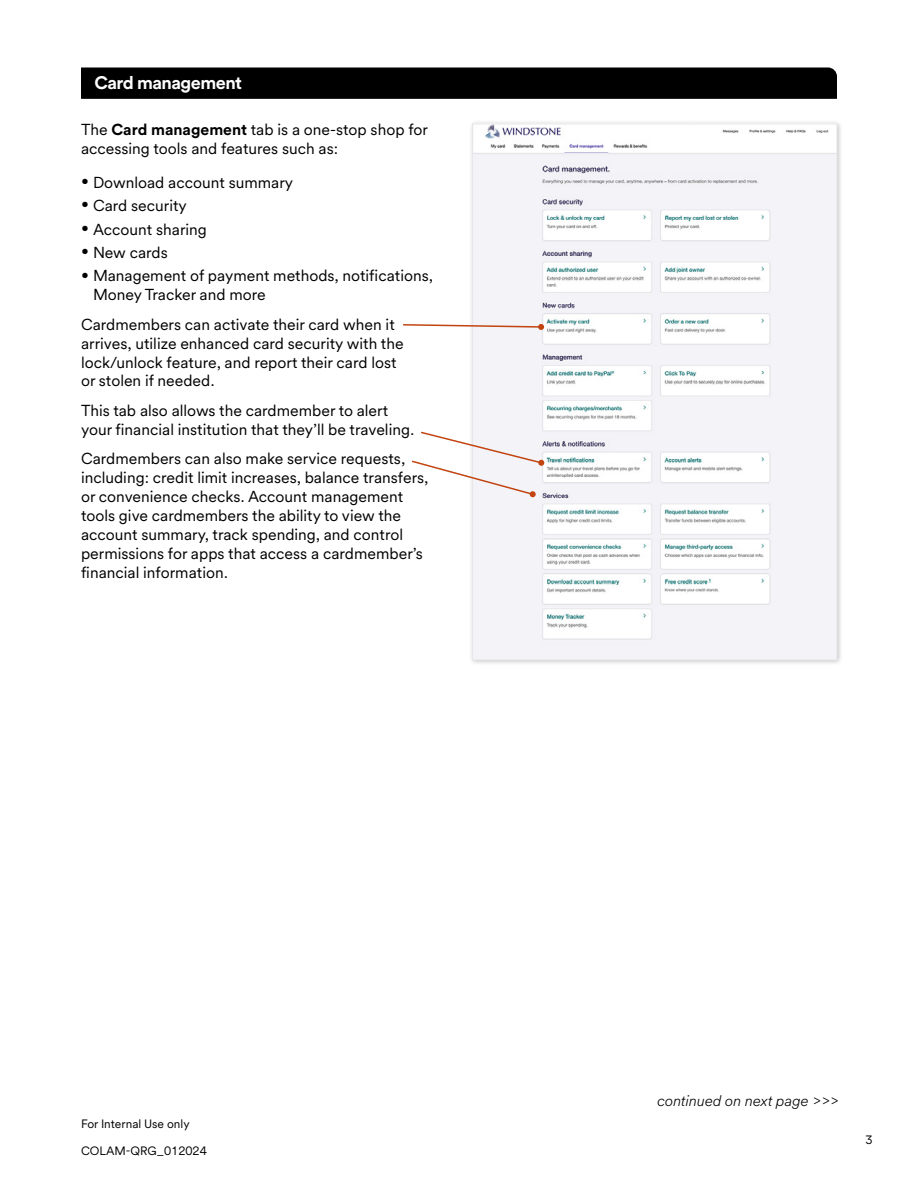
<style>
.page{position:relative;width:918px;height:1188px;background:#fff}
.page>*{position:absolute;margin:0;border:0;box-sizing:border-box;transform-origin:0 0}
.H2_subheads{font:700 18px "U.S.Bank Circular";letter-spacing:-.03em;color:#fff}
.regform-text{font:15.75px/18.9px "U.S.Bank Circular";color:#000}
.t1{font:italic 300 15px "U.S.Bank Circular";color:#000}
.t2{font:12px "U.S.Bank Circular";color:#000}
.s1{font-weight:700}
</style>
<div class="page">
<div style="left:81px;top:68px;width:756px;height:31px;background:#000"></div>
<div style="left:469px;top:120px;width:374px;height:546px;background:#000;opacity:.25"></div>
<img style="left:474px;top:126px;width:361px;height:532px">
<svg style="left:403px;top:323px;width:141px;height:7px"></svg>
<svg style="left:412px;top:431px;width:132px;height:66px"></svg>
<h2 class="H2_subheads" style="left:94px;top:70px;width:149px">Card management</h2>
<p class="regform-text" style="left:81px;top:119px;width:349px">The <span class="s1">Card management</span> tab is a one-stop shop for accessing tools and features such as:</p>
<p class="regform-text" style="left:81px;top:172px;width:214px">• Download account summary</p>
<p class="regform-text" style="left:81px;top:196px;width:107px">• Card security</p>
<p class="regform-text" style="left:81px;top:219px;width:127px">• Account sharing</p>
<p class="regform-text" style="left:81px;top:242px;width:88px">• New cards</p>
<p class="regform-text" style="left:93px;top:266px;width:342px;text-indent:-12px">• Management of payment methods, notifications,<br>Money Tracker and more</p>
<p class="regform-text" style="left:81px;top:314px;width:324px">Cardmembers can activate their card when it arrives, utilize enhanced card security with the lock/unlock feature, and report their card lost or stolen if needed.</p>
<p class="regform-text" style="left:81px;top:400px;width:335px">This tab also allows the cardmember to alert your financial institution that they’ll be traveling.</p>
<p class="regform-text" style="left:81px;top:449px;width:349px">Cardmembers can also make service requests, including: credit limit increases, balance transfers, or convenience checks. Account management tools give cardmembers the ability to view the account summary, track spending, and control permissions for apps that access a cardmember’s financial information.</p>
<p class="t2" style="left:81px;top:1116px;width:110px">For Internal Use only</p>
<p class="t2" style="left:81px;top:1142px;width:127px">COLAM-QRG_012024</p>
<p class="t1" style="left:657px;top:1091px;width:183px">continued on next page &gt;&gt;&gt;</p>
<p class="t2" style="left:866px;top:1132px;width:9px">3</p>
</div>
